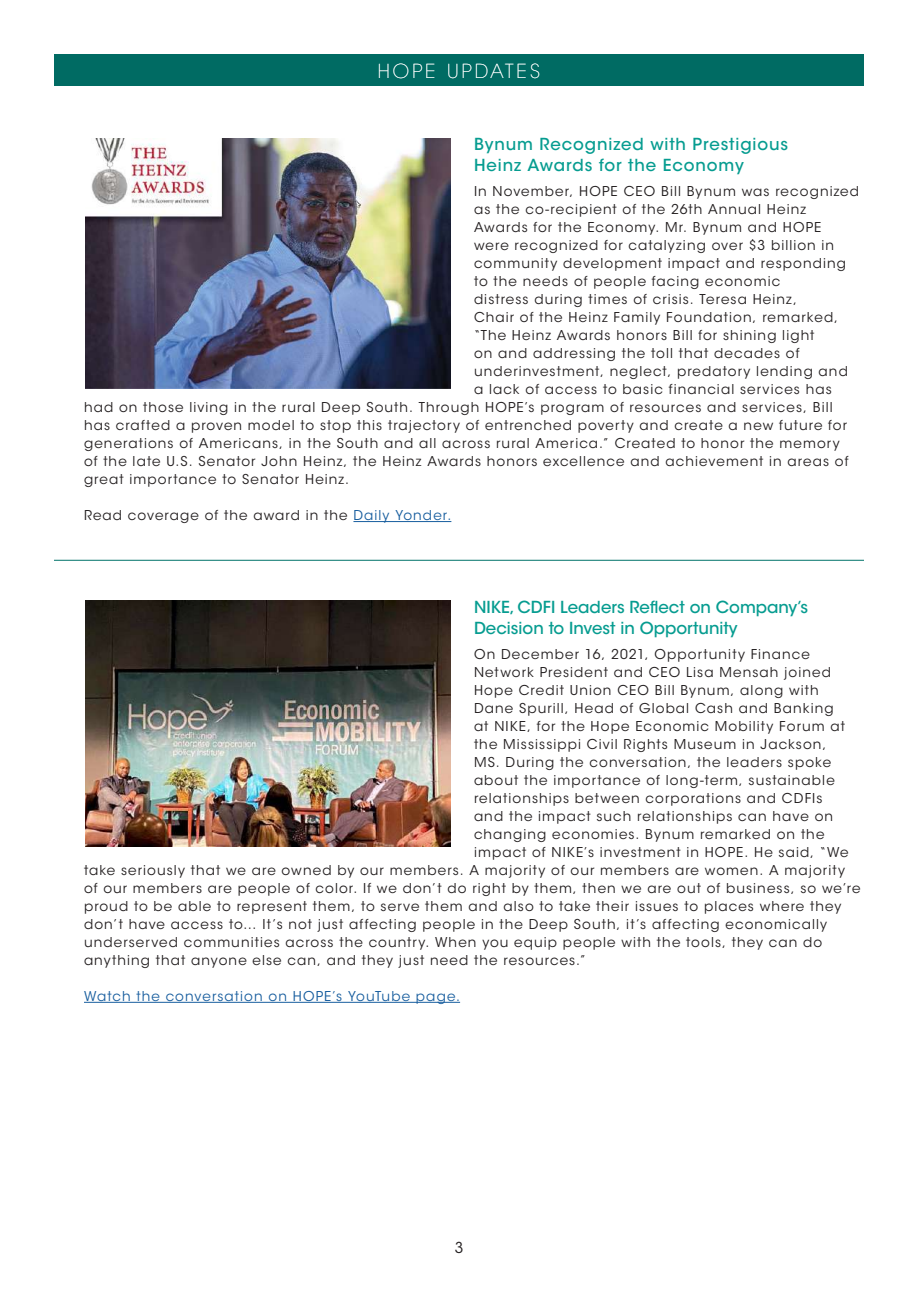
<style>
.page{position:relative;width:918px;height:1296px;background:#fff}
.page>*{position:absolute;margin:0;border:0;box-sizing:border-box;transform-origin:0 0}
.t1{font:200 19.2px "ITC Avant Garde Std";letter-spacing:.16em;color:#fff}
.t2{font:500 16.5px/21px "ITC Avant Garde Std";letter-spacing:.01em;color:#069c90}
.t3{font:500 16.5px/21px "ITC Avant Garde Std";letter-spacing:.055em;color:#069c90}
.t4{font:15px "ITC Avant Garde Std";color:#231f20}
.t5{font:13.5px "ITC Avant Garde Std";letter-spacing:.08em;color:#231f20}
.t6{font:13.5px "ITC Avant Garde Std";letter-spacing:.08em;color:#175d9e}
.s1{color:#175d9e}
</style>
<div class="page">
<div style="left:54px;top:54px;width:810px;height:31px;background:#006b63"></div>
<hr style="left:353px;top:521px;width:98px;height:1px;background:#175d9e">
<hr style="left:84px;top:1002px;width:376px;height:1px;background:#175d9e">
<img style="left:85px;top:139px;width:365px;height:250px">
<hr style="left:54px;top:560px;width:810px;height:1px;background:#00736a">
<img style="left:85px;top:601px;width:365px;height:246px">
<h1 class="t1" style="left:378px;top:59px;width:164px">HOPE UPDATES</h1>
<p class="t3" style="left:474px;top:134px;width:316px">Bynum Recognized with Prestigious<br>Heinz Awards for the Economy</p>
<p class="t5" style="left:474px;top:183px;width:387px">In November, HOPE CEO Bill Bynum was recognized</p>
<p class="t5" style="left:474px;top:201px;width:334px">as the co-recipient of the 26th Annual Heinz</p>
<p class="t5" style="left:474px;top:219px;width:349px">Awards for the Economy. Mr. Bynum and HOPE</p>
<p class="t5" style="left:474px;top:237px;width:362px">were recognized for catalyzing over $3 billion in</p>
<p class="t5" style="left:474px;top:255px;width:373px">community development impact and responding</p>
<p class="t5" style="left:474px;top:273px;width:308px">to the needs of people facing economic</p>
<p class="t5" style="left:474px;top:291px;width:324px">distress during times of crisis. Teresa Heinz,</p>
<p class="t5" style="left:474px;top:309px;width:366px">Chair of the Heinz Family Foundation, remarked,</p>
<p class="t5" style="left:474px;top:327px;width:342px">“The Heinz Awards honors Bill for shining light</p>
<p class="t5" style="left:474px;top:345px;width:327px">on and addressing the toll that decades of</p>
<p class="t5" style="left:474px;top:363px;width:375px">underinvestment, neglect, predatory lending and</p>
<p class="t5" style="left:474px;top:381px;width:359px">a lack of access to basic financial services has</p>
<p class="t5" style="left:84px;top:399px;width:750px">had on those living in the rural Deep South. Through HOPE’s program of resources and services, Bill</p>
<p class="t5" style="left:84px;top:417px;width:765px">has crafted a proven model to stop this trajectory of entrenched poverty and create a new future for</p>
<p class="t5" style="left:84px;top:435px;width:757px">generations of Americans, in the South and all across rural America.” Created to honor the memory</p>
<p class="t5" style="left:84px;top:453px;width:766px">of the late U.S. Senator John Heinz, the Heinz Awards honors excellence and achievement in areas of</p>
<p class="t5" style="left:84px;top:471px;width:267px">great importance to Senator Heinz.</p>
<p class="t5" style="left:84px;top:507px;width:369px">Read coverage of the award in the <span class="s1">Daily Yonder.</span></p>
<p class="t2" style="left:474px;top:597px;width:336px">NIKE, CDFI Leaders Reflect on Company’s<br>Decision to Invest in Opportunity</p>
<p class="t5" style="left:474px;top:646px;width:338px">On December 16, 2021, Opportunity Finance</p>
<p class="t5" style="left:474px;top:664px;width:359px">Network President and CEO Lisa Mensah joined</p>
<p class="t5" style="left:474px;top:682px;width:346px">Hope Credit Union CEO Bill Bynum, along with</p>
<p class="t5" style="left:474px;top:700px;width:361px">Dane Spurill, Head of Global Cash and Banking</p>
<p class="t5" style="left:474px;top:718px;width:373px">at NIKE, for the Hope Economic Mobility Forum at</p>
<p class="t5" style="left:474px;top:736px;width:354px">the Mississippi Civil Rights Museum in Jackson,</p>
<p class="t5" style="left:474px;top:754px;width:359px">MS. During the conversation, the leaders spoke</p>
<p class="t5" style="left:474px;top:772px;width:362px">about the importance of long-term, sustainable</p>
<p class="t5" style="left:474px;top:790px;width:350px">relationships between corporations and CDFIs</p>
<p class="t5" style="left:474px;top:808px;width:361px">and the impact such relationships can have on</p>
<p class="t5" style="left:474px;top:826px;width:352px">changing economies. Bynum remarked on the</p>
<p class="t5" style="left:474px;top:844px;width:376px">impact of NIKE’s investment in HOPE. He said, “We</p>
<p class="t5" style="left:84px;top:862px;width:763px">take seriously that we are owned by our members. A majority of our members are women. A majority</p>
<p class="t5" style="left:84px;top:880px;width:778px">of our members are people of color. If we don’t do right by them, then we are out of business, so we’re</p>
<p class="t5" style="left:84px;top:898px;width:759px">proud to be able to represent them, to serve them and also to take their issues to places where they</p>
<p class="t5" style="left:84px;top:916px;width:745px">don’t have access to… It’s not just affecting people in the Deep South, it’s affecting economically</p>
<p class="t5" style="left:84px;top:934px;width:740px">underserved communities across the country. When you equip people with the tools, they can do</p>
<p class="t5" style="left:84px;top:952px;width:503px">anything that anyone else can, and they just need the resources.”</p>
<p class="t6" style="left:84px;top:988px;width:378px">Watch the conversation on HOPE’s YouTube page.</p>
<p class="t4" style="left:455px;top:1239px;width:10px">3</p>
</div>
